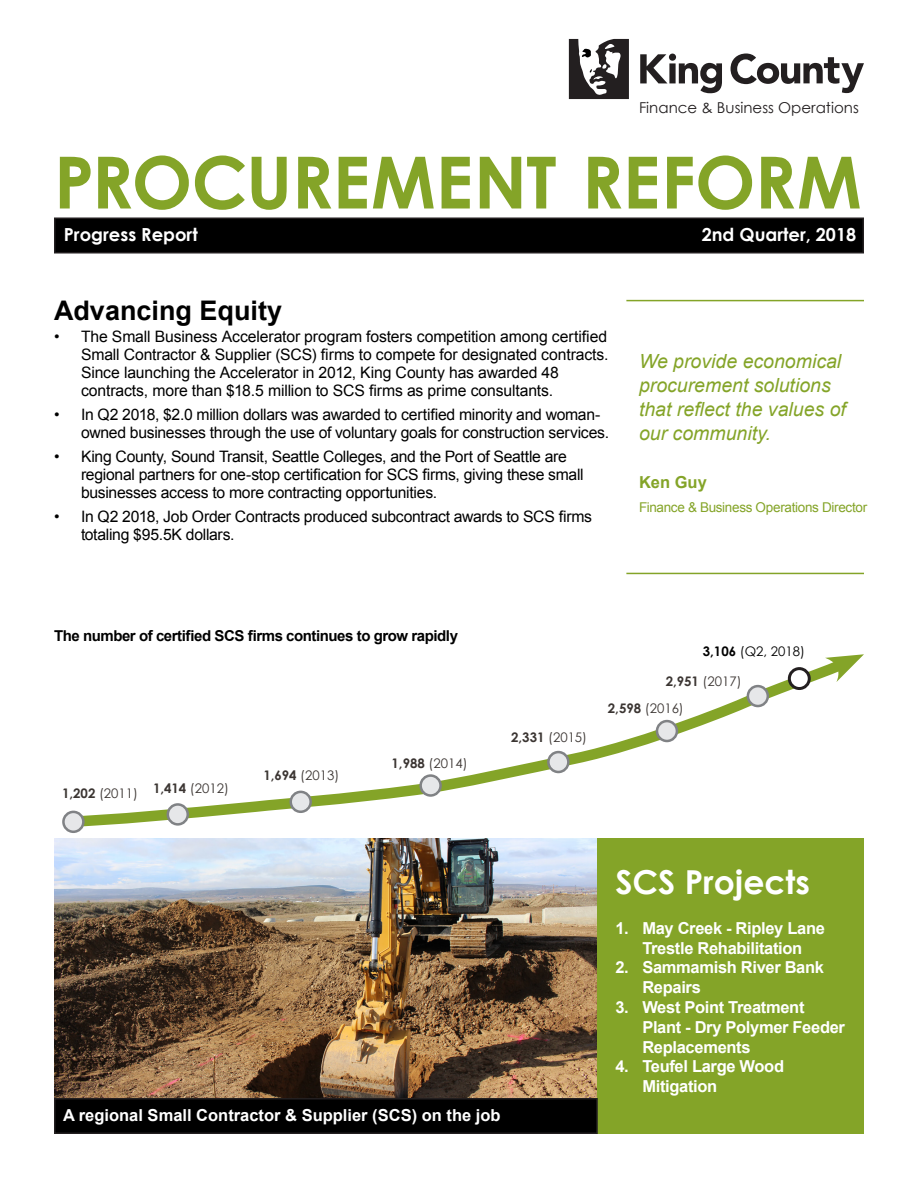
<style>
.page{position:relative;width:918px;height:1188px;background:#fff}
.page>*{position:absolute;margin:0;border:0;box-sizing:border-box;transform-origin:0 0}
.t1{font:700 72px "Century Gothic";letter-spacing:-.01em;color:#84a428}
.t2{font:700 33px "Century Gothic";color:#fff}
.t3{font:700 27px "Arial";color:#000}
.t4{font:italic 19.5px/24px "Arial";color:#84a428}
.t5{font:700 18px "Century Gothic";color:#fff}
.t6{font:700 16.5px/19.8px "Arial";letter-spacing:-.02em;color:#fff}
.t7{font:700 16.5px "Arial";color:#fff}
.t8{font:700 16.5px "Arial";color:#84a428}
.t9{font:15.75px/18px "Arial";letter-spacing:-.015em;color:#000}
.t10{font:700 15px "Arial";letter-spacing:-.03em;color:#000}
.t11{font:15px "Century Gothic";color:#231f20}
.t12{font:13.5px "Arial";letter-spacing:-.02em;color:#84a428}
.t13{font:13.2px "Century Gothic";color:#3b3532}
.t14{font:13.2px "Century Gothic";color:#000}
.s1{font-weight:700}
</style>
<div class="page">
<svg style="left:62px;top:665px;width:763px;height:160px"></svg>
<svg style="left:825px;top:654px;width:39px;height:28px"></svg>
<div style="left:55px;top:218px;width:808px;height:35px;background:#000"></div>
<div style="left:54px;top:218px;width:810px;height:36px;border:2px solid #231f20"></div>
<svg style="left:569px;top:39px;width:60px;height:60px"></svg>
<svg style="left:640px;top:54px;width:82px;height:39px"></svg>
<svg style="left:731px;top:54px;width:133px;height:39px"></svg>
<hr style="left:626px;top:300px;width:238px;height:1px;background:#84a428">
<hr style="left:626px;top:573px;width:238px;height:1px;background:#84a428">
<img style="left:54px;top:839px;width:544px;height:259px">
<div style="left:598px;top:839px;width:266px;height:295px;background:#84a428"></div>
<div style="left:55px;top:1099px;width:542px;height:34px;background:#000"></div>
<div style="left:54px;top:1098px;width:544px;height:36px;border:2px solid #231f20"></div>
<div style="left:291px;top:792px;width:20px;height:20px;background:#e6e7e9;border-radius:50%"></div>
<div style="left:289px;top:791px;width:23px;height:22px;border:3px solid #808285;border-radius:50%"></div>
<div style="left:168px;top:804px;width:20px;height:20px;background:#e6e7e9;border-radius:50%"></div>
<div style="left:167px;top:803px;width:22px;height:23px;border:3px solid #808285;border-radius:50%"></div>
<div style="left:63px;top:812px;width:20px;height:20px;background:#e6e7e9;border-radius:50%"></div>
<div style="left:62px;top:811px;width:23px;height:22px;border:3px solid #808285;border-radius:50%"></div>
<div style="left:421px;top:776px;width:20px;height:19px;background:#e6e7e9;border-radius:50%"></div>
<div style="left:419px;top:774px;width:23px;height:23px;border:3px solid #808285;border-radius:50%"></div>
<div style="left:548px;top:752px;width:20px;height:20px;background:#e6e7e9;border-radius:50%"></div>
<div style="left:547px;top:751px;width:23px;height:22px;border:3px solid #808285;border-radius:50%"></div>
<div style="left:789px;top:669px;width:20px;height:20px;background:#fff;border-radius:50%"></div>
<div style="left:788px;top:667px;width:23px;height:23px;border:3px solid #231f20;border-radius:50%"></div>
<div style="left:748px;top:686px;width:20px;height:20px;background:#e6e7e9;border-radius:50%"></div>
<div style="left:747px;top:685px;width:22px;height:22px;border:3px solid #808285;border-radius:50%"></div>
<div style="left:657px;top:721px;width:20px;height:20px;background:#e6e7e9;border-radius:50%"></div>
<div style="left:656px;top:720px;width:22px;height:22px;border:3px solid #808285;border-radius:50%"></div>
<p class="t11" style="left:639px;top:97px;width:221px">Finance &amp; Business Operations</p>
<p class="t1" style="left:54px;top:128px;width:809px">PROCUREMENT REFORM</p>
<p class="t5" style="left:64px;top:220px;width:135px">Progress Report</p>
<p class="t5" style="left:702px;top:220px;width:156px">2nd Quarter, 2018</p>
<p class="t3" style="left:54px;top:292px;width:230px">Advancing Equity</p>
<p class="t9" style="left:81px;top:328px;width:529px;text-indent:-27px">• The Small Business Accelerator program fosters competition among certified Small Contractor &amp; Supplier (SCS) firms to compete for designated contracts.<br>Since launching the Accelerator in 2012, King County has awarded 48 contracts, more than $18.5 million to SCS firms as prime consultants.</p>
<p class="t9" style="left:81px;top:406px;width:530px;text-indent:-27px">• In Q2 2018, $2.0 million dollars was awarded to certified minority and woman&shy;owned businesses through the use of voluntary goals for construction services.</p>
<p class="t9" style="left:81px;top:448px;width:504px;text-indent:-27px">• King County, Sound Transit, Seattle Colleges, and the Port of Seattle are regional partners for one-stop certification for SCS firms, giving these small businesses access to more contracting opportunities.</p>
<p class="t9" style="left:81px;top:508px;width:513px;text-indent:-27px">• In Q2 2018, Job Order Contracts produced subcontract awards to SCS firms totaling $95.5K dollars.</p>
<p class="t4" style="left:639px;top:350px;width:209px">We provide economical procurement solutions that reflect the values of our community.</p>
<p class="t8" style="left:639px;top:471px;width:69px">Ken Guy</p>
<p class="t12" style="left:639px;top:499px;width:230px">Finance &amp; Business Operations Director</p>
<p class="t10" style="left:54px;top:625px;width:406px">The number of certified SCS firms continues to grow rapidly</p>
<p class="t13" style="left:62px;top:784px;width:77px"><span class="s1">1,202</span> (2011)</p>
<p class="t13" style="left:153px;top:779px;width:77px"><span class="s1">1,414</span> (2012)</p>
<p class="t13" style="left:263px;top:766px;width:77px"><span class="s1">1,694</span> (2013)</p>
<p class="t13" style="left:392px;top:754px;width:77px"><span class="s1">1,988</span> (2014)</p>
<p class="t13" style="left:511px;top:728px;width:77px"><span class="s1">2,331</span> (2015)</p>
<p class="t14" style="left:703px;top:642px;width:104px"><span class="s1">3,106</span> (Q2, 2018)</p>
<p class="t13" style="left:666px;top:672px;width:77px"><span class="s1">2,951</span> (2017)</p>
<p class="t13" style="left:608px;top:699px;width:77px"><span class="s1">2,598</span> (2016)</p>
<p class="t7" style="left:63px;top:1104px;width:439px">A regional Small Contractor &amp; Supplier (SCS) on the job</p>
<p class="t2" style="left:615px;top:857px;width:196px">SCS Projects</p>
<p class="t6" style="left:615px;top:919px;width:211px;text-align:center">1. May Creek - Ripley Lane<br>Trestle Rehabilitation</p>
<p class="t6" style="left:642px;top:958px;width:183px;text-indent:-27px">2. Sammamish River Bank<br>Repairs</p>
<p class="t6" style="left:642px;top:998px;width:204px;text-indent:-27px">3. West Point Treatment<br>Plant - Dry Polymer Feeder<br>Replacements</p>
<p class="t6" style="left:642px;top:1057px;width:143px;text-indent:-27px">4. Teufel Large Wood<br>Mitigation</p>
</div>
